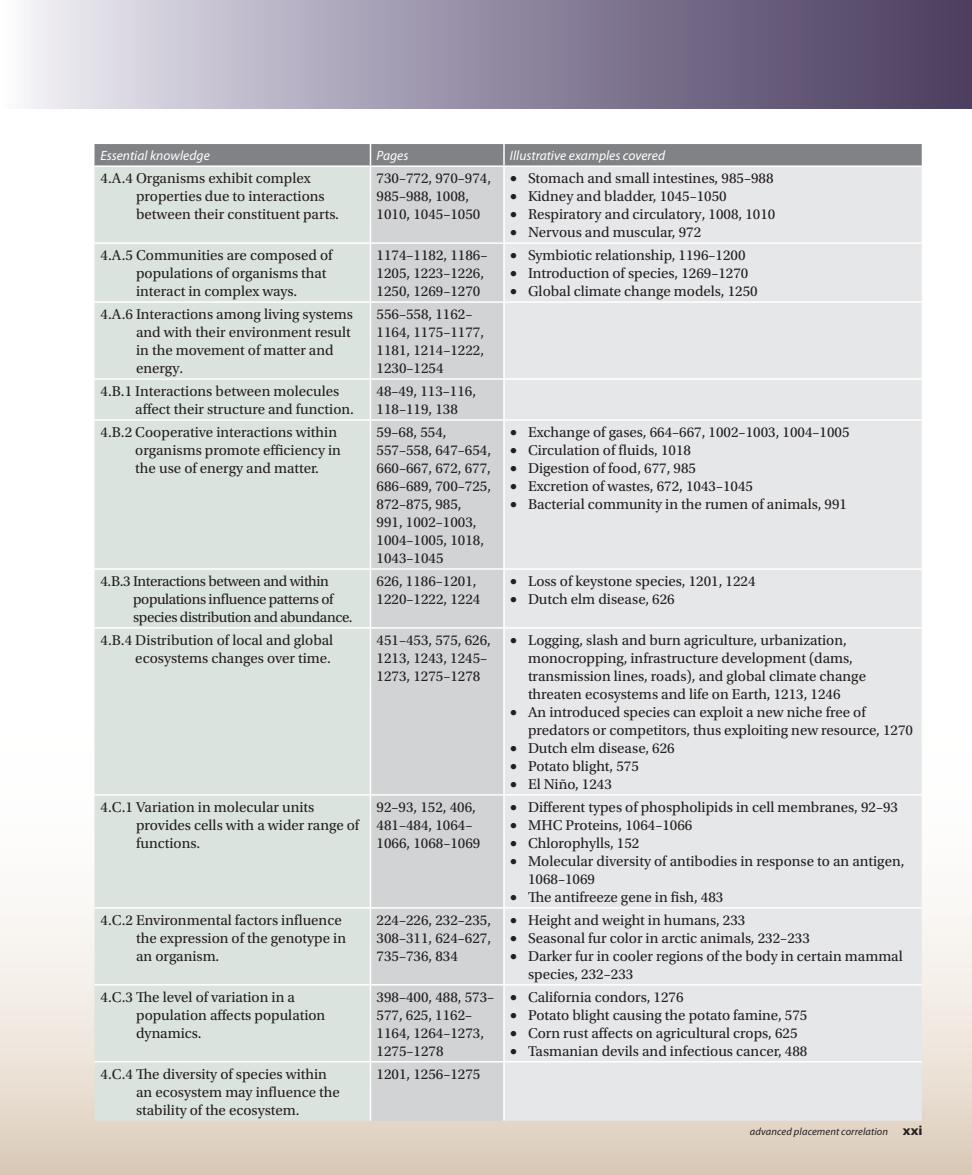
<style>
.page{position:relative;width:972px;height:1175px;background:#fff}
.page>*{position:absolute;margin:0;border:0;box-sizing:border-box;transform-origin:0 0}
.t1{font:15px/18px "Utopia Std";color:#231f20}
.t2{font:15px/18px "Utopia Std";letter-spacing:-.025em;color:#231f20}
.t3{font:italic 13.5px "Myriad Pro";color:#fff}
.t4{font:italic 10.5px "Myriad Pro";letter-spacing:.01em;color:#231f20}
.s1{font-weight:700;font-style:normal;font-size:13.5px}
</style>
<div class="page">
<div style="left:0;top:0;width:972px;height:108px;background:linear-gradient(to right,#eeedf6,#433559)"></div>
<svg style="left:0;top:906px;width:972px;height:268px;background:#e4d9cb"></svg>
<div style="left:94px;top:167px;width:276px;height:953px;background:#dbe3de"></div>
<div style="left:371px;top:167px;width:132px;height:953px;background:#d1d3d4"></div>
<div style="left:505px;top:167px;width:417px;height:953px;background:#e6e7e8"></div>
<div style="left:94px;top:144px;width:828px;height:21px;background:#808285"></div>
<hr style="left:503px;top:144px;width:2px;height:21px;background:#fff">
<hr style="left:94px;top:242px;width:276px;height:2px;background:#fff">
<hr style="left:370px;top:242px;width:134px;height:2px;background:#fff">
<hr style="left:504px;top:242px;width:418px;height:2px;background:#fff">
<hr style="left:94px;top:301px;width:276px;height:2px;background:#fff">
<hr style="left:370px;top:301px;width:134px;height:2px;background:#fff">
<hr style="left:504px;top:301px;width:418px;height:2px;background:#fff">
<hr style="left:94px;top:378px;width:276px;height:2px;background:#fff">
<hr style="left:370px;top:378px;width:134px;height:2px;background:#fff">
<hr style="left:504px;top:378px;width:418px;height:2px;background:#fff">
<hr style="left:94px;top:627px;width:276px;height:1px;background:#fff">
<hr style="left:370px;top:627px;width:134px;height:1px;background:#fff">
<hr style="left:504px;top:627px;width:418px;height:1px;background:#fff">
<hr style="left:94px;top:419px;width:276px;height:2px;background:#fff">
<hr style="left:370px;top:419px;width:134px;height:2px;background:#fff">
<hr style="left:504px;top:419px;width:418px;height:2px;background:#fff">
<hr style="left:94px;top:568px;width:276px;height:1px;background:#fff">
<hr style="left:370px;top:568px;width:134px;height:1px;background:#fff">
<hr style="left:504px;top:568px;width:418px;height:1px;background:#fff">
<hr style="left:94px;top:794px;width:276px;height:1px;background:#fff">
<hr style="left:370px;top:794px;width:134px;height:1px;background:#fff">
<hr style="left:370px;top:795px;width:1px;height:112px;background:#fff">
<hr style="left:504px;top:794px;width:418px;height:1px;background:#fff">
<hr style="left:503px;top:795px;width:2px;height:112px;background:#fff">
<hr style="left:94px;top:907px;width:276px;height:1px;background:#fff">
<hr style="left:370px;top:907px;width:134px;height:1px;background:#fff">
<hr style="left:370px;top:908px;width:1px;height:76px;background:#fff">
<hr style="left:504px;top:907px;width:418px;height:1px;background:#fff">
<hr style="left:503px;top:908px;width:2px;height:76px;background:#fff">
<hr style="left:94px;top:984px;width:276px;height:1px;background:#fff">
<hr style="left:370px;top:984px;width:134px;height:1px;background:#fff">
<hr style="left:370px;top:985px;width:1px;height:76px;background:#fff">
<hr style="left:504px;top:984px;width:418px;height:1px;background:#fff">
<hr style="left:503px;top:985px;width:2px;height:76px;background:#fff">
<hr style="left:94px;top:1061px;width:276px;height:1px;background:#fff">
<hr style="left:370px;top:1061px;width:134px;height:1px;background:#fff">
<hr style="left:370px;top:1062px;width:1px;height:58px;background:#fff">
<hr style="left:504px;top:1061px;width:418px;height:1px;background:#fff">
<hr style="left:503px;top:1062px;width:2px;height:58px;background:#fff">
<p class="t3" style="left:100px;top:147px;width:111px">Essential knowledge</p>
<p class="t3" style="left:376px;top:147px;width:33px">Pages</p>
<p class="t3" style="left:510px;top:147px;width:157px">Illustrative examples covered</p>
<p class="t1" style="left:136px;top:169px;width:204px;text-indent:-36px">4.A.4 Organisms exhibit complex properties due to interactions between their constituent parts.</p>
<p class="t1" style="left:376px;top:169px;width:116px">730–772, 970–974,<br>985–988, 1008,<br>1010, 1045–1050</p>
<p class="t1" style="left:510px;top:169px;width:265px">• Stomach and small intestines, 985–988</p>
<p class="t1" style="left:510px;top:187px;width:218px">• Kidney and bladder, 1045–1050</p>
<p class="t1" style="left:510px;top:205px;width:267px">• Respiratory and circulatory, 1008, 1010</p>
<p class="t1" style="left:510px;top:223px;width:193px">• Nervous and muscular, 972</p>
<p class="t1" style="left:136px;top:246px;width:198px;text-indent:-36px">4.A.5 Communities are composed of populations of organisms that interact in complex ways.</p>
<p class="t1" style="left:376px;top:246px;width:112px">1174–1182, 1186–<br>1205, 1223–1226,<br>1250, 1269–1270</p>
<p class="t1" style="left:510px;top:246px;width:237px">• Symbiotic relationship, 1196–1200</p>
<p class="t1" style="left:510px;top:264px;width:240px">• Introduction of species, 1269–1270</p>
<p class="t1" style="left:510px;top:282px;width:249px">• Global climate change models, 1250</p>
<p class="t1" style="left:136px;top:305px;width:219px;text-indent:-36px">4.A.6 Interactions among living systems and with their environment result in the movement of matter and energy.</p>
<p class="t1" style="left:376px;top:305px;width:109px">556–558, 1162–<br>1164, 1175–1177,<br>1181, 1214–1222,<br>1230–1254</p>
<p class="t1" style="left:135px;top:382px;width:220px;text-indent:-35px">4.B.1 Interactions between molecules affect their structure and function.</p>
<p class="t1" style="left:376px;top:382px;width:101px">48–49, 113–116,<br>118–119, 138</p>
<p class="t1" style="left:135px;top:423px;width:207px;text-indent:-35px">4.B.2 Cooperative interactions within organisms promote efficiency in the use of energy and matter.</p>
<p class="t1" style="left:376px;top:423px;width:116px">59–68, 554,<br>557–558, 647–654,<br>660–667, 672, 677,<br>686–689, 700–725,<br>872–875, 985,<br>991, 1002–1003,<br>1004–1005, 1018,<br>1043–1045</p>
<p class="t1" style="left:510px;top:423px;width:341px">• Exchange of gases, 664–667, 1002–1003, 1004–1005</p>
<p class="t1" style="left:510px;top:441px;width:183px">• Circulation of fluids, 1018</p>
<p class="t1" style="left:510px;top:459px;width:188px">• Digestion of food, 677, 985</p>
<p class="t1" style="left:510px;top:477px;width:245px">• Excretion of wastes, 672, 1043–1045</p>
<p class="t1" style="left:510px;top:495px;width:339px">• Bacterial community in the rumen of animals, 991</p>
<p class="t2" style="left:133px;top:572px;width:221px;text-indent:-33px">4.B.3 Interactions between and within populations influence patterns of species distribution and abundance.</p>
<p class="t1" style="left:377px;top:572px;width:105px">626, 1186–1201,<br>1220–1222, 1224</p>
<p class="t1" style="left:510px;top:572px;width:247px">• Loss of keystone species, 1201, 1224</p>
<p class="t1" style="left:510px;top:590px;width:166px">• Dutch elm disease, 626</p>
<p class="t1" style="left:101px;top:631px;width:234px;text-align:right">4.B.4 Distribution of local and global ecosystems changes over time.</p>
<p class="t1" style="left:377px;top:631px;width:116px">451–453, 575, 626,<br>1213, 1243, 1245–<br>1273, 1275–1278</p>
<p class="t1" style="left:528px;top:631px;width:340px;text-indent:-18px">• Logging, slash and burn agriculture, urbanization, monocropping, infrastructure development (dams, transmission lines, roads), and global climate change threaten ecosystems and life on Earth, 1213, 1246</p>
<p class="t1" style="left:528px;top:703px;width:387px;text-indent:-18px">• An introduced species can exploit a new niche free of predators or competitors, thus exploiting new resource, 1270</p>
<p class="t1" style="left:510px;top:739px;width:166px">• Dutch elm disease, 626</p>
<p class="t1" style="left:510px;top:757px;width:130px">• Potato blight, 575</p>
<p class="t1" style="left:510px;top:775px;width:103px">• El Niño, 1243</p>
<p class="t1" style="left:136px;top:798px;width:225px;text-indent:-36px">4.C.1 Variation in molecular units provides cells with a wider range of functions.</p>
<p class="t1" style="left:377px;top:798px;width:105px">92–93, 152, 406,<br>481–484, 1064–<br>1066, 1068–1069</p>
<p class="t1" style="left:510px;top:798px;width:390px">• Different types of phospholipids in cell membranes, 92–93</p>
<p class="t1" style="left:510px;top:816px;width:184px">• MHC Proteins, 1064–1066</p>
<p class="t1" style="left:510px;top:834px;width:131px">• Chlorophylls, 152</p>
<p class="t1" style="left:528px;top:852px;width:378px;text-indent:-18px">• Molecular diversity of antibodies in response to an antigen,<br>1068–1069</p>
<p class="t1" style="left:510px;top:888px;width:215px">• The antifreeze gene in fish, 483</p>
<p class="t1" style="left:136px;top:911px;width:212px;text-indent:-36px">4.C.2 Environmental factors influence the expression of the genotype in an organism.</p>
<p class="t1" style="left:377px;top:911px;width:116px;text-align:justify">224–226, 232–235, 308–311, 624–627, 735–736, 834</p>
<p class="t1" style="left:510px;top:911px;width:237px">• Height and weight in humans, 233</p>
<p class="t1" style="left:510px;top:929px;width:301px">• Seasonal fur color in arctic animals, 232–233</p>
<p class="t1" style="left:528px;top:947px;width:376px;text-indent:-18px">• Darker fur in cooler regions of the body in certain mammal species, 232–233</p>
<p class="t1" style="left:136px;top:988px;width:191px;text-indent:-36px">4.C.3 The level of variation in a population affects population dynamics.</p>
<p class="t1" style="left:377px;top:988px;width:119px">398–400, 488, 573–<br>577, 625, 1162–<br>1164, 1264–1273,<br>1275–1278</p>
<p class="t1" style="left:510px;top:988px;width:175px">• California condors, 1276</p>
<p class="t1" style="left:510px;top:1006px;width:299px">• Potato blight causing the potato famine, 575</p>
<p class="t1" style="left:510px;top:1024px;width:289px">• Corn rust affects on agricultural crops, 625</p>
<p class="t1" style="left:510px;top:1042px;width:299px">• Tasmanian devils and infectious cancer, 488</p>
<p class="t1" style="left:136px;top:1065px;width:205px;text-indent:-36px">4.C.4 The diversity of species within an ecosystem may influence the stability of the ecosystem.</p>
<p class="t1" style="left:377px;top:1065px;width:105px">1201, 1256–1275</p>
<p class="t4" style="left:750px;top:1125px;width:174px">advanced placement correlation <span class="s1">xxi</span></p>
</div>
